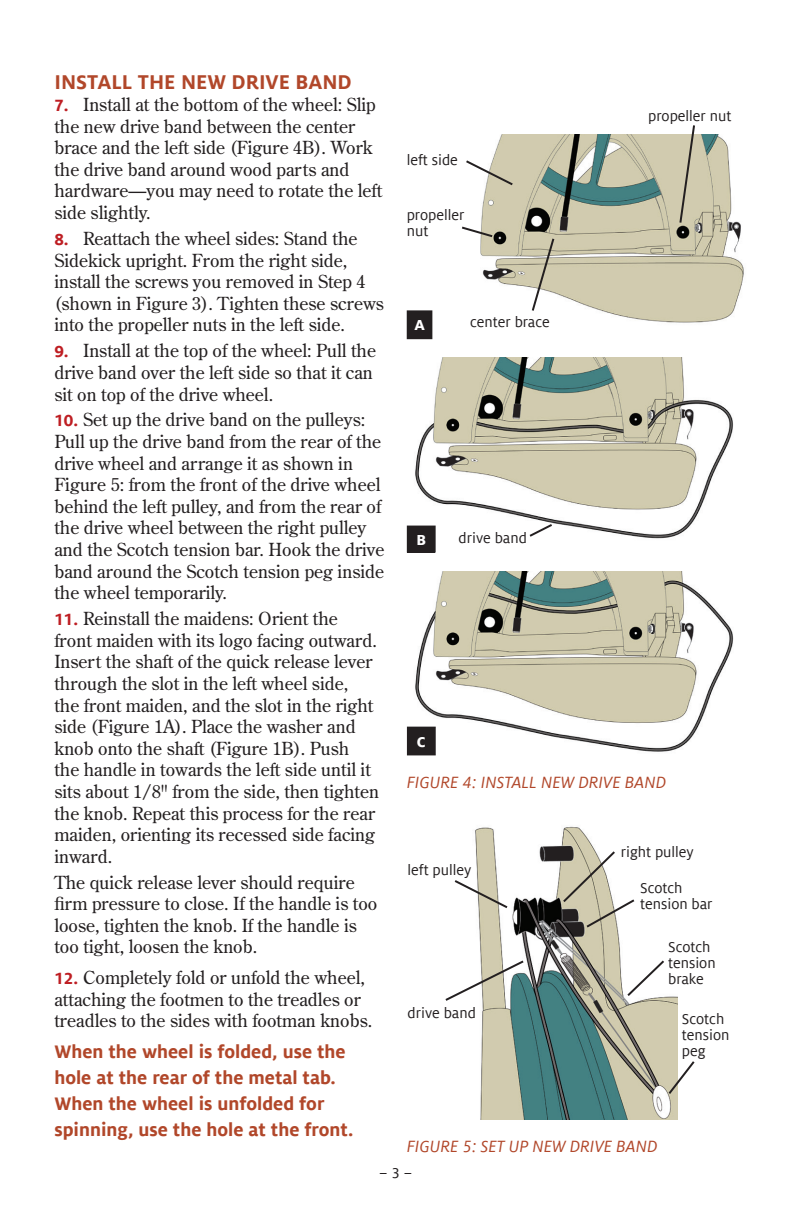
<style>
.page{position:relative;width:792px;height:1224px;background:#fff}
.page>*{position:absolute;margin:0;border:0;box-sizing:border-box;transform-origin:0 0}
.section_header{font:700 22px "Milo Offc";color:#b1472a}
.note{font:700 20px/26px "Milo Offc";color:#b1472a}
.paragraph{font:18px/21.6px "Century Old Style Std";color:#231f20}
.figure_label{font:italic 18px "Milo Offc";color:#b1472a}
.call-out{font:16px/16px "Milo Offc";color:#231f20}
.call-out-2{font:800 16px "Milo Offc";color:#fff}
.s1{font-family:"Milo Offc";font-weight:700;color:#be1e23}
</style>
<div class="page">
<img style="left:407px;top:571px;width:327px;height:181px">
<div style="left:407px;top:727px;width:28px;height:28px;background:#231f20"></div>
<div style="left:407px;top:727px;width:29px;height:28px;border:1px solid #231f20"></div>
<img style="left:407px;top:358px;width:326px;height:181px">
<div style="left:407px;top:526px;width:28px;height:26px;background:#231f20"></div>
<div style="left:407px;top:526px;width:29px;height:27px;border:1px solid #231f20"></div>
<svg style="left:527px;top:522px;width:27px;height:17px"></svg>
<div style="left:407px;top:311px;width:25px;height:28px;background:#231f20"></div>
<div style="left:407px;top:310px;width:25px;height:29px;border:1px solid #231f20"></div>
<img style="left:480px;top:135px;width:264px;height:188px">
<svg style="left:462px;top:225px;width:33px;height:14px"></svg>
<svg style="left:530px;top:236px;width:26px;height:77px"></svg>
<svg style="left:678px;top:125px;width:18px;height:100px;background:#c1bca5"></svg>
<svg style="left:466px;top:159px;width:49px;height:28px"></svg>
<img style="left:475px;top:826px;width:203px;height:294px">
<svg style="left:454px;top:878px;width:56px;height:32px"></svg>
<svg style="left:445px;top:959px;width:81px;height:44px"></svg>
<svg style="left:625px;top:958px;width:41px;height:40px"></svg>
<svg style="left:667px;top:1059px;width:28px;height:37px"></svg>
<svg style="left:561px;top:849px;width:76px;height:80px"></svg>
<p class="section_header" style="left:54px;top:70px;width:299px">INSTALL THE NEW DRIVE BAND</p>
<p class="paragraph" style="left:54px;top:93px;width:329px"><span class="s1">7.</span> Install at the bottom of the wheel: Slip the new drive band between the center brace and the left side (Figure 4B). Work the drive band around wood parts and hardware—you may need to rotate the left side slightly.</p>
<p class="paragraph" style="left:54px;top:227px;width:331px"><span class="s1">8.</span> Reattach the wheel sides: Stand the Sidekick upright. From the right side, install the screws you removed in Step 4 (shown in Figure 3). Tighten these screws into the propeller nuts in the left side.</p>
<p class="paragraph" style="left:54px;top:340px;width:323px"><span class="s1">9.</span> Install at the top of the wheel: Pull the drive band over the left side so that it can sit on top of the drive wheel.</p>
<p class="paragraph" style="left:54px;top:409px;width:332px"><span class="s1">10.</span> Set up the drive band on the pulleys:<br>Pull up the drive band from the rear of the drive wheel and arrange it as shown in Figure 5: from the front of the drive wheel behind the left pulley, and from the rear of the drive wheel between the right pulley and the Scotch tension bar. Hook the drive band around the Scotch tension peg inside the wheel temporarily.</p>
<p class="paragraph" style="left:54px;top:608px;width:326px"><span class="s1">11.</span> Reinstall the maidens: Orient the front maiden with its logo facing outward.<br>Insert the shaft of the quick release lever through the slot in the left wheel side,<br>the front maiden, and the slot in the right side (Figure 1A). Place the washer and knob onto the shaft (Figure 1B). Push<br>the handle in towards the left side until it sits about 1/8" from the side, then tighten the knob. Repeat this process for the rear maiden, orienting its recessed side facing inward.</p>
<p class="paragraph" style="left:54px;top:871px;width:325px">The quick release lever should require firm pressure to close. If the handle is too loose, tighten the knob. If the handle is too tight, loosen the knob.</p>
<p class="paragraph" style="left:54px;top:966px;width:319px"><span class="s1">12.</span> Completely fold or unfold the wheel, attaching the footmen to the treadles or treadles to the sides with footman knobs.</p>
<p class="note" style="left:54px;top:1038px;width:301px">When the wheel is folded, use the hole at the rear of the metal tab.<br>When the wheel is unfolded for spinning, use the hole at the front.</p>
<p class="call-out" style="left:407px;top:152px;width:53px">left side</p>
<p class="call-out" style="left:407px;top:207px;width:59px">propeller nut</p>
<p class="call-out-2" style="left:414px;top:316px;width:12px">A</p>
<p class="call-out" style="left:470px;top:314px;width:81px">center brace</p>
<p class="call-out-2" style="left:416px;top:531px;width:11px">B</p>
<p class="call-out" style="left:459px;top:530px;width:70px">drive band</p>
<p class="call-out-2" style="left:417px;top:732px;width:10px">C</p>
<p class="call-out" style="left:648px;top:108px;width:85px">propeller nut</p>
<p class="figure_label" style="left:407px;top:772px;width:261px">FIGURE 4: INSTALL NEW DRIVE BAND</p>
<p class="call-out" style="left:408px;top:862px;width:65px">left pulley</p>
<p class="call-out" style="left:408px;top:1005px;width:70px">drive band</p>
<p class="call-out" style="left:621px;top:844px;width:75px">right pulley</p>
<p class="call-out" style="left:640px;top:880px;width:74px">Scotch tension bar</p>
<p class="call-out" style="left:668px;top:939px;width:49px">Scotch tension brake</p>
<p class="call-out" style="left:682px;top:1011px;width:49px">Scotch tension peg</p>
<p class="figure_label" style="left:407px;top:1137px;width:252px">FIGURE 5: SET UP NEW DRIVE BAND</p>
<p class="call-out" style="left:379px;top:1166px;width:34px">– 3 –</p>
</div>
